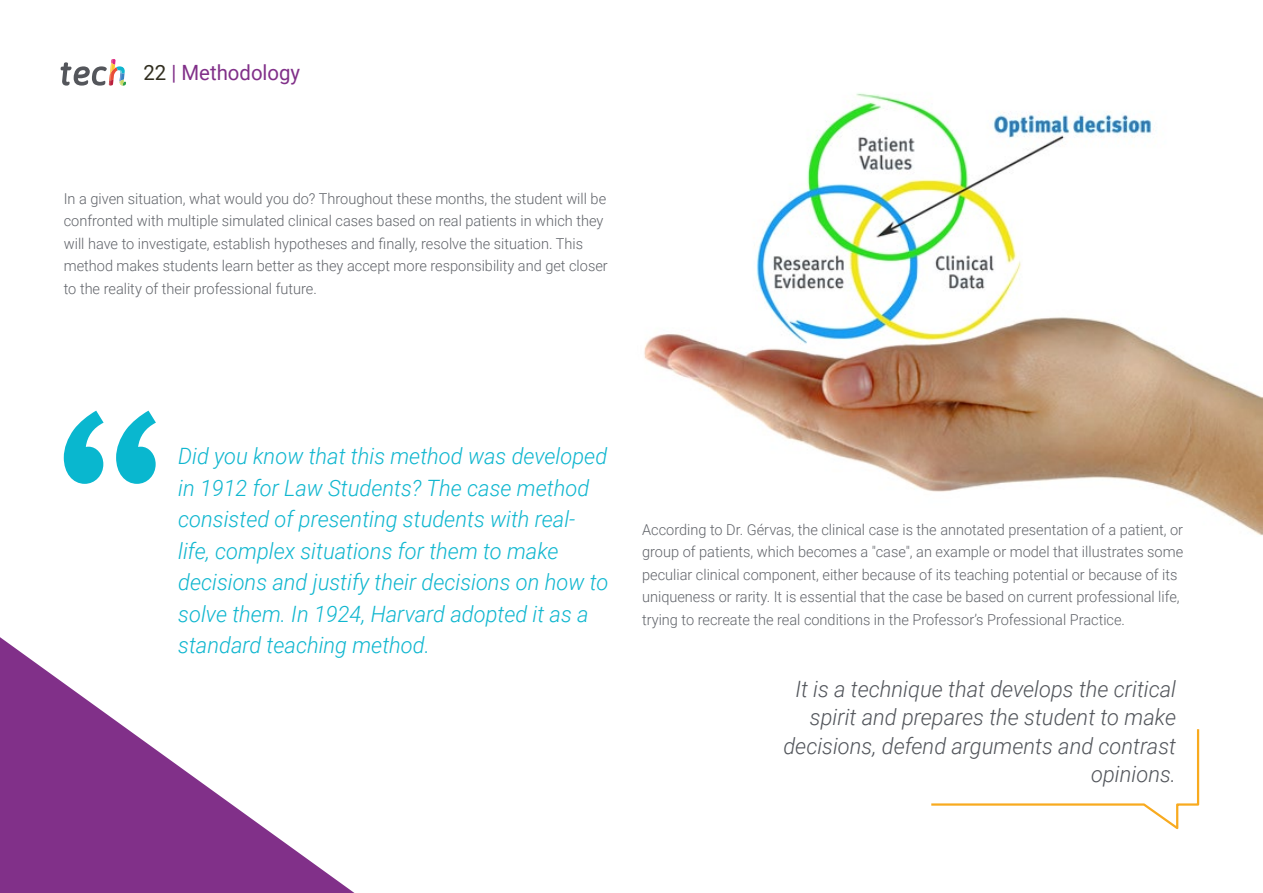
<style>
.page{position:relative;width:1263px;height:893px;background:#fff}
.page>*{position:absolute;margin:0;border:0;box-sizing:border-box;transform-origin:0 0}
.t1{font:italic 300 22.5px/31.5px "Roboto";color:#0fb6cf}
.t2{font:italic 300 22.5px/28.5px "Roboto";color:#52555b;text-align:right}
.t3{font:21px "Roboto";color:#813089}
.t4{font:300 15px/22.5px "Roboto";color:#61646a}
.s1{color:#312e20}
</style>
<div class="page">
<img style="left:644px;top:93px;width:619px;height:443px">
<svg style="left:64px;top:411px;width:92px;height:73px"></svg>
<svg style="left:931px;top:729px;width:269px;height:101px"></svg>
<svg style="left:0;top:637px;width:354px;height:256px"></svg>
<svg style="left:61px;top:59px;width:65px;height:27px"></svg>
<h2 class="t3" style="left:144px;top:57px;width:158px"><span class="s1">22</span> | Methodology</h2>
<p class="t4" style="left:64px;top:187px;width:545px">In a given situation, what would you do? Throughout these months, the student will be confronted with multiple simulated clinical cases based on real patients in which they will have to investigate, establish hypotheses and finally, resolve the situation. This method makes students learn better as they accept more responsibility and get closer to the reality of their professional future.</p>
<p class="t1" style="left:178px;top:440px;width:432px">Did you know that this method was developed in 1912 for Law Students? The case method consisted of presenting students with real&shy;life, complex situations for them to make decisions and justify their decisions on how to solve them. In 1924, Harvard adopted it as a standard teaching method.</p>
<p class="t4" style="left:642px;top:517px;width:543px">According to Dr. Gérvas, the clinical case is the annotated presentation of a patient, or group of patients, which becomes a "case", an example or model that illustrates some peculiar clinical component, either because of its teaching potential or because of its uniqueness or rarity. It is essential that the case be based on current professional life, trying to recreate the real conditions in the Professor’s Professional Practice.</p>
<h1 class="t2" style="left:783px;top:673px;width:394px">It is a technique that develops the critical spirit and prepares the student to make decisions, defend arguments and contrast opinions.</h1>
</div>
